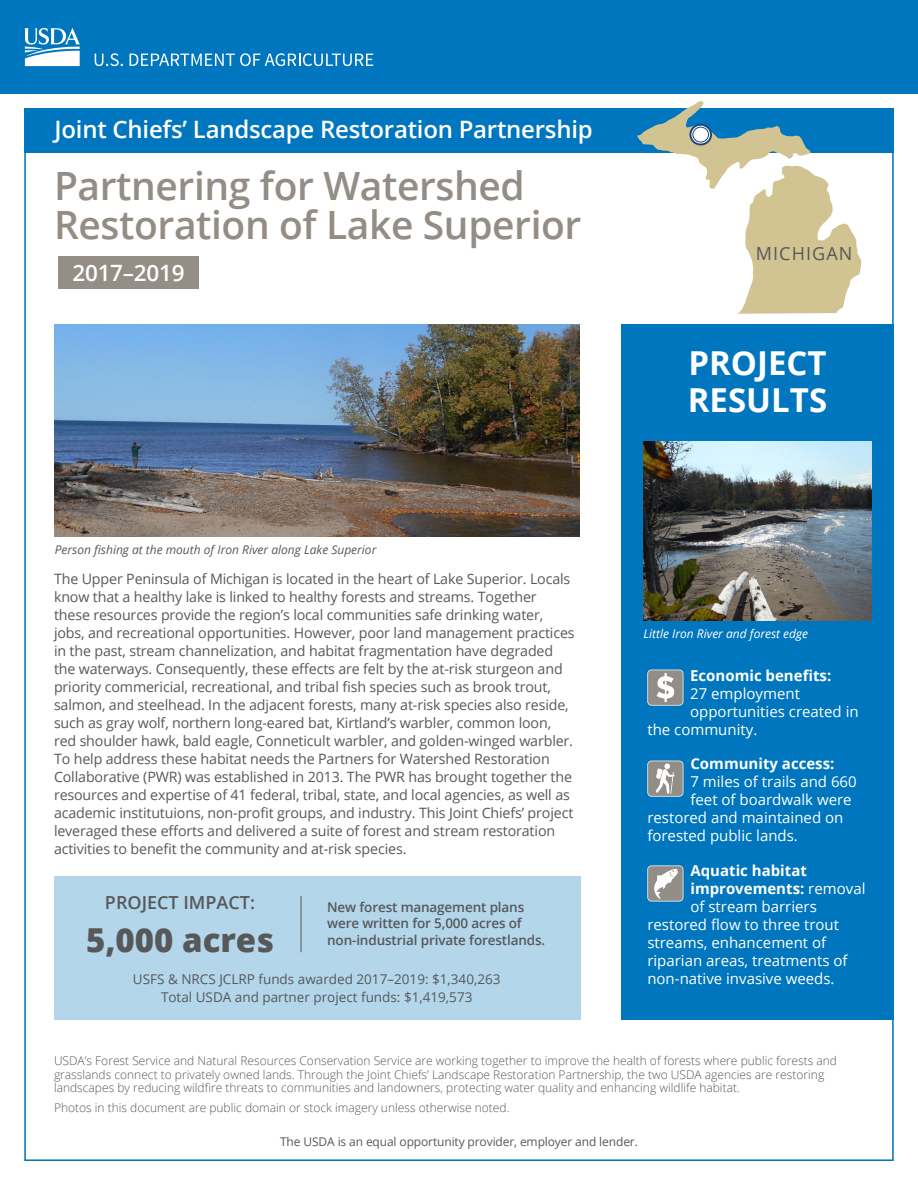
<style>
.page{position:relative;width:918px;height:1188px;background:#fff}
.page>*{position:absolute;margin:0;border:0;box-sizing:border-box;transform-origin:0 0}
.Project_Name{font:600 39px/39px "Open Sans";letter-spacing:-.01em;color:#938d86}
.t1{font:700 33px "Open Sans";color:#fff}
.Misc_Gray_10pt{font:800 33px "Open Sans";color:#57585a}
.t2{font:600 24px "Open Sans";letter-spacing:-.01em;color:#fff}
.Year_Range_New{font:600 22.5px "Open Sans";letter-spacing:-.01em;color:#fff}
.Misc_Gray_10pt-2{font:600 18px "Open Sans";color:#57585a}
.Misc_Gray_10pt-3{font:18px "Open Sans";letter-spacing:.06em;color:#57585a}
.Misc_Gray_10pt-4{font:15px "Open Sans";color:#fff}
.Misc_Gray_10pt-5{font:700 15px "Open Sans";color:#fff}
.Story_Body{font:14.25px/18px "Open Sans";letter-spacing:-.01em;color:#57585a}
.Misc_Gray_10pt-6{font:13.5px/18px "Open Sans";color:#57585a;text-align:center}
.Misc_Gray_10pt-7{font:600 13.5px/16.5px "Open Sans";letter-spacing:-.01em;color:#57585a}
.Page_1_end_statement{font:300 12px/13.5px "Open Sans";color:#57585a}
.EEO_Statement{font:12px "Open Sans";letter-spacing:-.01em;color:#57585a}
.Photo_Caption{font:italic 12px "Open Sans";color:#57585a}
.Photo_Caption_White{font:italic 12px "Open Sans";color:#fff}
.s1{font-weight:400}
</style>
<div class="page">
<div style="left:24px;top:108px;width:870px;height:44px;background:#0076be"></div>
<div style="left:0;top:0;width:918px;height:94px;background:#0076be"></div>
<svg style="left:24px;top:28px;width:56px;height:38px"></svg>
<svg style="left:95px;top:53px;width:28px;height:13px"></svg>
<svg style="left:130px;top:53px;width:243px;height:13px"></svg>
<div style="left:621px;top:325px;width:273px;height:695px;background:#0076be"></div>
<div style="left:54px;top:876px;width:526px;height:144px;background:#b3d6eb"></div>
<svg style="left:637px;top:101px;width:224px;height:213px"></svg>
<svg style="left:691px;top:126px;width:19px;height:18px"></svg>
<div style="left:689px;top:124px;width:23px;height:21px;border:2px solid #1c477a;border-radius:50%"></div>
<div style="left:693px;top:127px;width:16px;height:15px;border:1px solid #1c477a;border-radius:50%"></div>
<hr style="left:301px;top:896px;width:1px;height:56px;background:#57585a">
<div style="left:58px;top:256px;width:141px;height:33px;background:#948e87"></div>
<img style="left:55px;top:325px;width:525px;height:212px">
<img style="left:644px;top:441px;width:228px;height:180px">
<svg style="left:647px;top:670px;width:36px;height:36px"></svg>
<svg style="left:647px;top:761px;width:36px;height:36px"></svg>
<svg style="left:670px;top:772px;width:4px;height:22px"></svg>
<svg style="left:647px;top:865px;width:36px;height:37px"></svg>
<h3 class="t2" style="left:55px;top:113px;width:540px">Joint Chiefs’ Landscape Restoration Partnership</h3>
<h1 class="Project_Name" style="left:54px;top:166px;width:529px">Partnering for Watershed<br>Restoration of Lake Superior</h1>
<h1 class="Year_Range_New" style="left:72px;top:257px;width:114px">2017–2019</h1>
<p class="Misc_Gray_10pt-3" style="left:756px;top:241px;width:98px">MICHIGAN</p>
<p class="t1" style="left:688px;top:339px;width:140px">PROJECT</p>
<p class="t1" style="left:688px;top:377px;width:141px">RESULTS</p>
<p class="Photo_Caption" style="left:55px;top:541px;width:323px">Person fishing at the mouth of Iron River along Lake Superior</p>
<p class="Story_Body" style="left:54px;top:569px;width:522px">The Upper Peninsula of Michigan is located in the heart of Lake Superior. Locals know that a healthy lake is linked to healthy forests and streams. Together these resources provide the region’s local communities safe drinking water, jobs, and recreational opportunities. However, poor land management practices in the past, stream channelization, and habitat fragmentation have degraded the waterways. Consequently, these effects are felt by the at-risk sturgeon and priority commericial, recreational, and tribal fish species such as brook trout, salmon, and steelhead. In the adjacent forests, many at-risk species also reside, such as gray wolf, northern long-eared bat, Kirtland’s warbler, common loon, red shoulder hawk, bald eagle, Conneticult warbler, and golden-winged warbler.<br>To help address these habitat needs the Partners for Watershed Restoration Collaborative (PWR) was established in 2013. The PWR has brought together the resources and expertise of 41 federal, tribal, state, and local agencies, as well as academic institutuions, non-profit groups, and industry. This Joint Chiefs’ project leveraged these efforts and delivered a suite of forest and stream restoration activities to benefit the community and at-risk species.</p>
<p class="Misc_Gray_10pt-2" style="left:105px;top:890px;width:152px">PROJECT IMPACT:</p>
<p class="Misc_Gray_10pt" style="left:86px;top:915px;width:189px">5,000 acres</p>
<p class="Misc_Gray_10pt-7" style="left:327px;top:898px;width:220px">New forest management plans were written for 5,000 acres of non-industrial private forestlands.</p>
<p class="Misc_Gray_10pt-6" style="left:133px;top:969px;width:369px">USFS &amp; NRCS JCLRP funds awarded 2017–2019: $1,340,263<br>Total USDA and partner project funds: $1,419,573</p>
<p class="Photo_Caption_White" style="left:644px;top:625px;width:166px">Little Iron River and forest edge</p>
<p class="Misc_Gray_10pt-5" style="left:690px;top:665px;width:143px">Economic benefits:</p>
<p class="Misc_Gray_10pt-4" style="left:690px;top:683px;width:111px">27 employment</p>
<p class="Misc_Gray_10pt-4" style="left:690px;top:701px;width:170px">opportunities created in</p>
<p class="Misc_Gray_10pt-4" style="left:647px;top:719px;width:111px">the community.</p>
<p class="Misc_Gray_10pt-5" style="left:690px;top:753px;width:146px">Community access:</p>
<p class="Misc_Gray_10pt-4" style="left:690px;top:772px;width:168px">7 miles of trails and 660</p>
<p class="Misc_Gray_10pt-4" style="left:690px;top:790px;width:163px">feet of boardwalk were</p>
<p class="Misc_Gray_10pt-4" style="left:647px;top:808px;width:198px">restored and maintained on</p>
<p class="Misc_Gray_10pt-4" style="left:647px;top:826px;width:152px">forested public lands.</p>
<p class="Misc_Gray_10pt-5" style="left:690px;top:860px;width:118px">Aquatic habitat</p>
<p class="Misc_Gray_10pt-5" style="left:690px;top:878px;width:177px">improvements: <span class="s1">removal</span></p>
<p class="Misc_Gray_10pt-4" style="left:690px;top:896px;width:128px">of stream barriers</p>
<p class="Misc_Gray_10pt-4" style="left:647px;top:914px;width:193px">restored flow to three trout</p>
<p class="Misc_Gray_10pt-4" style="left:647px;top:932px;width:180px">streams, enhancement of</p>
<p class="Misc_Gray_10pt-4" style="left:647px;top:950px;width:202px">riparian areas, treatments of</p>
<p class="Misc_Gray_10pt-4" style="left:647px;top:968px;width:189px">non-native invasive weeds.</p>
<p class="Page_1_end_statement" style="left:54px;top:1054px;width:785px">USDA’s Forest Service and Natural Resources Conservation Service are working together to improve the health of forests where public forests and grasslands connect to privately owned lands. Through the Joint Chiefs’ Landscape Restoration Partnership, the two USDA agencies are restoring landscapes by reducing wildfire threats to communities and landowners, protecting water quality and enhancing wildlife habitat.</p>
<p class="Page_1_end_statement" style="left:54px;top:1101px;width:457px">Photos in this document are public domain or stock imagery unless otherwise noted.</p>
<p class="EEO_Statement" style="left:280px;top:1133px;width:359px">The USDA is an equal opportunity provider, employer and lender.</p>
</div>
